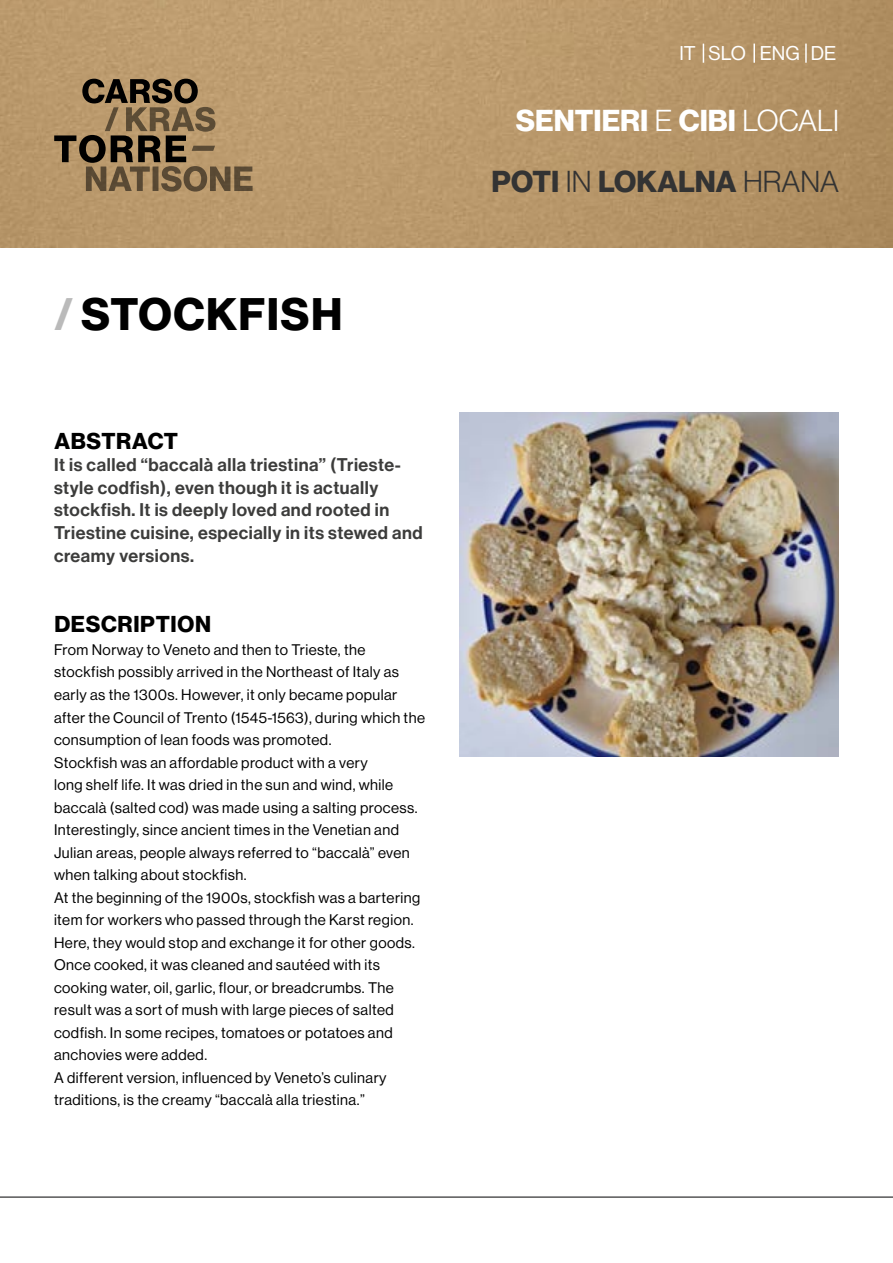
<style>
.page{position:relative;width:893px;height:1263px;background:#fff}
.page>*{position:absolute;margin:0;border:0;box-sizing:border-box;transform-origin:0 0}
.t1{font:700 44.55px "Neue Haas Display";letter-spacing:.03em;color:#000}
.t2{font:700 29.7px/60.8px "Neue Haas Display";color:#fff;text-align:right}
.t3{font:700 22.5px "Neue Haas Display";letter-spacing:.03em;color:#000}
.t4{font:19.5px "Neue Haas Display";color:#fff}
.t5{font:18px/22.5px "Neue Haas Display Mediu";letter-spacing:.03em;color:#3c3c3b}
.t6{font:15px/22.5px "Neue Haas Display";letter-spacing:.03em;color:#000}
.s1{color:#bababa}
.s2{font-weight:300}
.s3{color:#333}
.s4{font-weight:300;color:#333}
</style>
<div class="page">
<img style="left:459px;top:412px;width:380px;height:345px">
<img style="left:0;top:0;width:893px;height:248px">
<svg style="left:54px;top:79px;width:199px;height:113px;background:#8e7553"></svg>
<hr style="left:0;top:1197px;width:893px;height:1px;background:#020203">
<svg style="left:753px;top:44px;width:2px;height:19px"></svg>
<svg style="left:703px;top:44px;width:1px;height:19px"></svg>
<svg style="left:805px;top:44px;width:2px;height:19px"></svg>
<h1 class="t1" style="left:54px;top:289px;width:290px"><span class="s1">/</span> STOCKFISH</h1>
<h3 class="t3" style="left:54px;top:428px;width:125px">ABSTRACT</h3>
<p class="t5" style="left:54px;top:454px;width:370px">It is called “baccalà alla triestina” (Trieste&shy;style codfish), even though it is actually stockfish. It is deeply loved and rooted in Triestine cuisine, especially in its stewed and creamy versions.</p>
<h3 class="t3" style="left:54px;top:611px;width:158px">DESCRIPTION</h3>
<p class="t6" style="left:54px;top:638px;width:373px">From Norway to Veneto and then to Trieste, the stockfish possibly arrived in the Northeast of Italy as early as the 1300s. However, it only became popular after the Council of Trento (1545-1563), during which the consumption of lean foods was promoted.<br>Stockfish was an affordable product with a very<br>long shelf life. It was dried in the sun and wind, while baccalà (salted cod) was made using a salting process.<br>Interestingly, since ancient times in the Venetian and Julian areas, people always referred to “baccalà” even when talking about stockfish.<br>At the beginning of the 1900s, stockfish was a bartering item for workers who passed through the Karst region.<br>Here, they would stop and exchange it for other goods.<br>Once cooked, it was cleaned and sautéed with its cooking water, oil, garlic, flour, or breadcrumbs. The result was a sort of mush with large pieces of salted codfish. In some recipes, tomatoes or potatoes and anchovies were added.<br>A different version, influenced by Veneto’s culinary traditions, is the creamy “baccalà alla triestina.”</p>
<h3 class="t4" style="left:679px;top:42px;width:158px">IT SLO ENG DE</h3>
<h2 class="t2" style="left:492px;top:91px;width:349px">SENTIERI <span class="s2">E</span> CIBI <span class="s2">LOCALI<br></span><span class="s3">POTI</span> <span class="s4">IN</span> <span class="s3">LOKALNA</span> <span class="s4">HRANA</span></h2>
</div>
